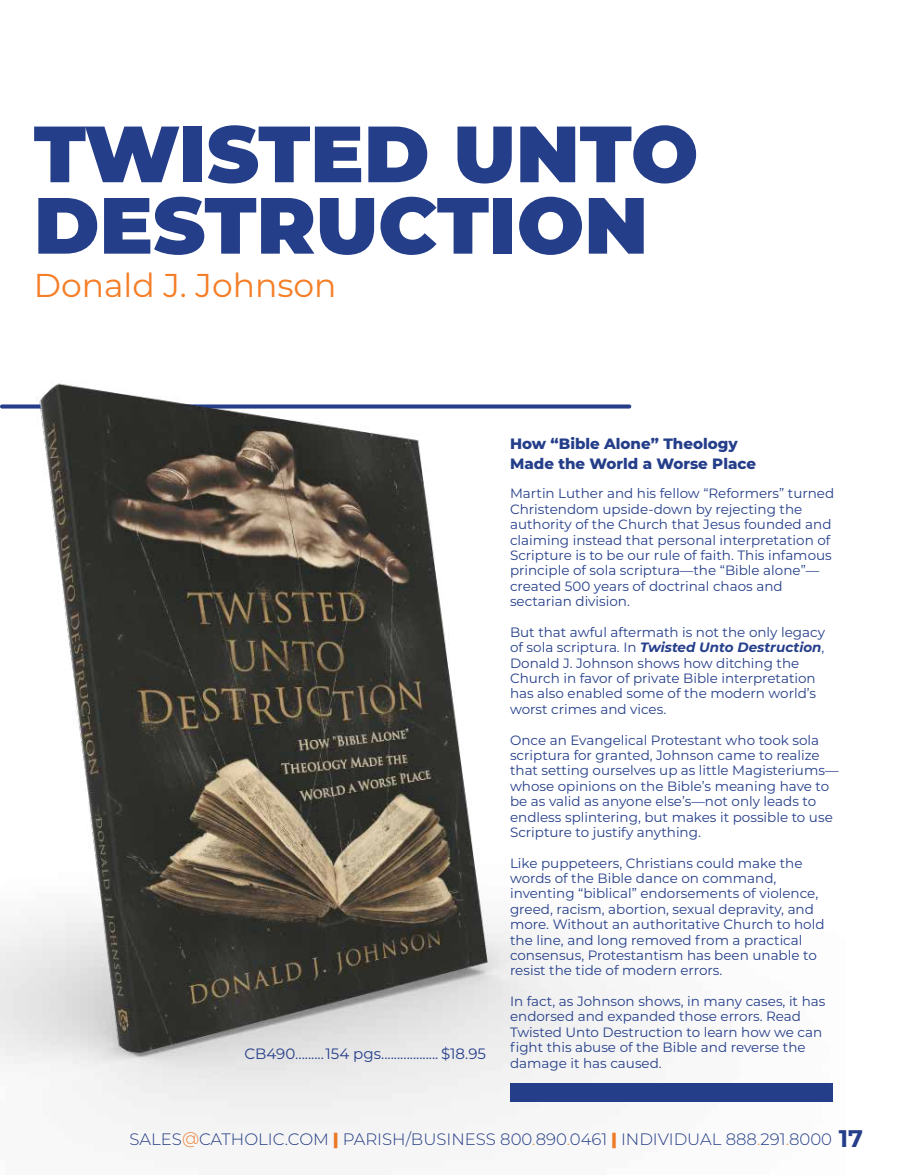
<style>
.page{position:relative;width:905px;height:1175px;background:#fff}
.page>*{position:absolute;margin:0;border:0;box-sizing:border-box;transform-origin:0 0}
.t1{font:900 79.5px/71.4px "Montserrat";color:#243e8a}
.t2{font:33px "Montserrat";color:#f57e27}
.t3{font:300 16.5px "Montserrat";color:#243e8a}
.t4{font:800 15px/19.8px "Montserrat";color:#243e8a}
.t5{font:15px "Montserrat";color:#243e8a}
.t6{font:13.5px/15.5px "Montserrat";color:#243e8a}
.s1{font-weight:700;font-style:italic}
.s2{color:#f57e27}
.s3{font-weight:900;color:#f57e27}
.s4{font-weight:700;font-size:24px}
</style>
<div class="page">
<img style="left:0;top:383px;width:833px;height:762px">
<div style="left:510px;top:1083px;width:322px;height:18px;background:#243e8a"></div>
<h1 class="t1" style="left:34px;top:113px;width:666px">TWISTED UNTO<br>DESTRUCTION</h1>
<h2 class="t2" style="left:34px;top:263px;width:304px">Donald J. Johnson</h2>
<p class="t5" style="left:244px;top:1043px;width:243px">CB490.........154 pgs.................. $18.95</p>
<p class="t4" style="left:510px;top:433px;width:248px">How “Bible Alone” Theology<br>Made the World a Worse Place</p>
<p class="t6" style="left:510px;top:485px;width:326px">Martin Luther and his fellow “Reformers” turned Christendom upside-down by rejecting the authority of the Church that Jesus founded and claiming instead that personal interpretation of Scripture is to be our rule of faith. This infamous principle of sola scriptura—the “Bible alone”— created 500 years of doctrinal chaos and sectarian division.</p>
<p class="t6" style="left:510px;top:624px;width:316px">But that awful aftermath is not the only legacy of sola scriptura. In <span class="s1">Twisted Unto Destruction</span>, Donald J. Johnson shows how ditching the Church in favor of private Bible interpretation has also enabled some of the modern world’s worst crimes and vices.</p>
<p class="t6" style="left:510px;top:731px;width:330px">Once an Evangelical Protestant who took sola scriptura for granted, Johnson came to realize that setting ourselves up as little Magisteriums— whose opinions on the Bible’s meaning have to be as valid as anyone else’s—not only leads to endless splintering, but makes it possible to use Scripture to justify anything.</p>
<p class="t6" style="left:510px;top:854px;width:316px">Like puppeteers, Christians could make the words of the Bible dance on command, inventing “biblical” endorsements of violence, greed, racism, abortion, sexual depravity, and more. Without an authoritative Church to hold the line, and long removed from a practical consensus, Protestantism has been unable to resist the tide of modern errors.</p>
<p class="t6" style="left:510px;top:993px;width:317px">In fact, as Johnson shows, in many cases, it has endorsed and expanded those errors. Read Twisted Unto Destruction to learn how we can fight this abuse of the Bible and reverse the damage it has caused.</p>
<p class="t3" style="left:130px;top:1127px;width:735px">SALES<span class="s2">@</span>CATHOLIC.COM <span class="s3">|</span> PARISH/BUSINESS 800<span class="s2">.</span>890<span class="s2">.</span>0461 <span class="s3">|</span> INDIVIDUAL 888<span class="s2">.</span>291<span class="s2">.</span>8000 <span class="s4">17</span></p>
</div>
